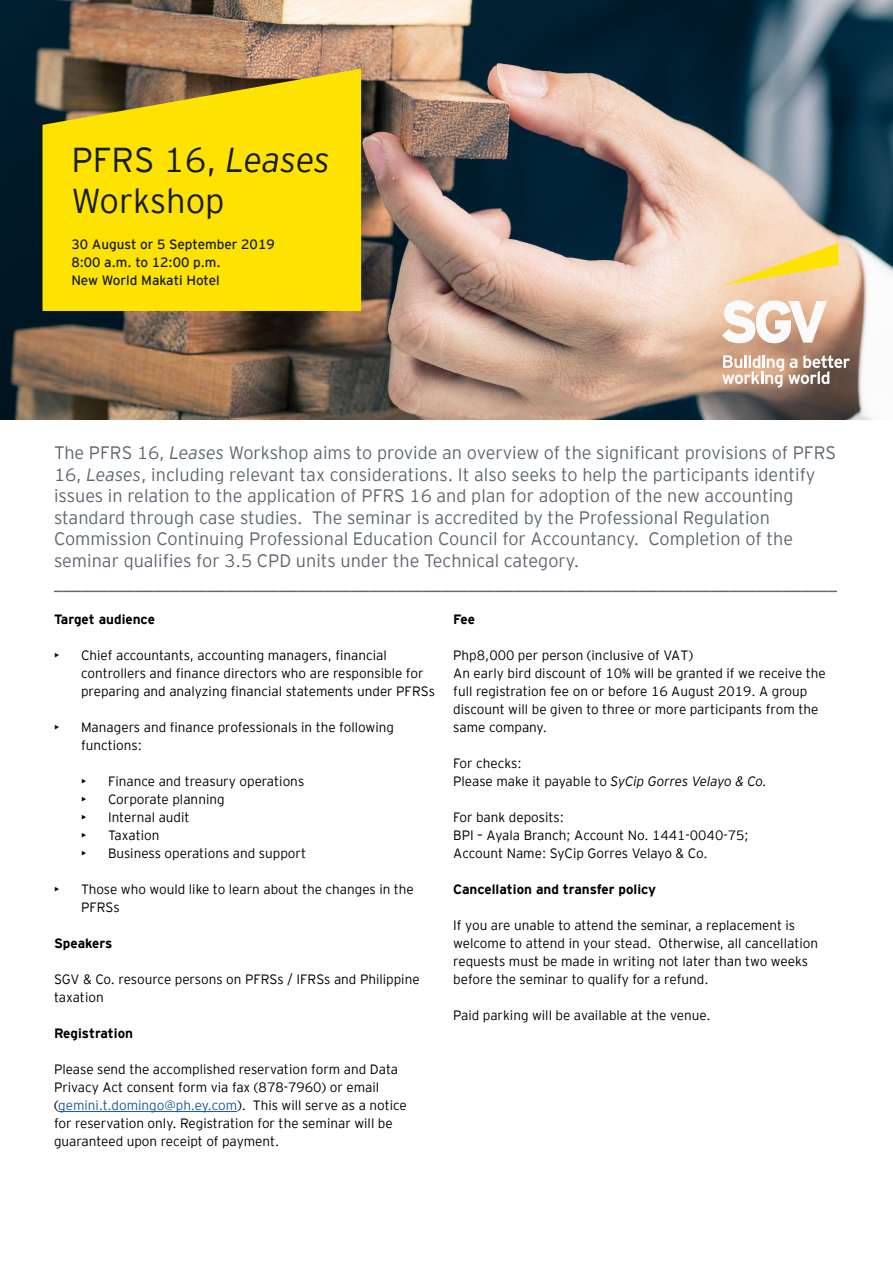
<style>
.page{position:relative;width:893px;height:1263px;background:#fff}
.page>*{position:absolute;margin:0;border:0;box-sizing:border-box;transform-origin:0 0}
.t1{font:300 34.5px/41.4px "EY Interstate";color:#151c29}
.t2{font:300 18px/21.6px "EY Interstate";color:#5f6771}
.t3{font:300 13.5px/18px "EY Interstate";color:#000}
.t4{font:700 13.5px "EY Interstate";color:#000}
.t5{font:13.5px/18px "EY Interstate";color:#151c29}
.s1{font-style:italic}
.s2{color:#165b9a}
</style>
<div class="page">
<hr style="left:58px;top:1111px;width:179px;height:1px;background:#165b9a">
<img style="left:1px;top:0;width:892px;height:420px">
<svg style="left:43px;top:69px;width:318px;height:242px;background:#eed207"></svg>
<svg style="left:722px;top:243px;width:116px;height:42px;background:#f7d98c"></svg>
<svg style="left:722px;top:355px;width:128px;height:33px"></svg>
<svg style="left:722px;top:300px;width:105px;height:43px"></svg>
<h1 class="t1" style="left:71px;top:137px;width:260px">PFRS 16, <span class="s1">Leases<br></span>Workshop</h1>
<p class="t5" style="left:71px;top:234px;width:205px">30 August or 5 September 2019<br>8:00 a.m. to 12:00 p.m.<br>New World Makati Hotel</p>
<p class="t2" style="left:54px;top:441px;width:784px">The PFRS 16, <span class="s1">Leases</span> Workshop aims to provide an overview of the significant provisions of PFRS 16, <span class="s1">Leases</span>, including relevant tax considerations. It also seeks to help the participants identify issues in relation to the application of PFRS 16 and plan for adoption of the new accounting standard through case studies. The seminar is accredited by the Professional Regulation Commission Continuing Professional Education Council for Accountancy. Completion of the seminar qualifies for 3.5 CPD units under the Technical category. _______________________________________________________________________________________</p>
<p class="t4" style="left:54px;top:609px;width:102px">Target audience</p>
<p class="t3" style="left:81px;top:645px;width:355px;text-indent:-27px">• Chief accountants, accounting managers, financial controllers and finance directors who are responsible for preparing and analyzing financial statements under PFRSs</p>
<p class="t3" style="left:81px;top:717px;width:315px;text-indent:-27px">• Managers and finance professionals in the following functions:</p>
<p class="t3" style="left:81px;top:771px;width:225px">• Finance and treasury operations</p>
<p class="t3" style="left:81px;top:789px;width:145px">• Corporate planning</p>
<p class="t3" style="left:81px;top:807px;width:110px">• Internal audit</p>
<p class="t3" style="left:81px;top:825px;width:80px">• Taxation</p>
<p class="t3" style="left:81px;top:843px;width:227px">• Business operations and support</p>
<p class="t3" style="left:81px;top:879px;width:334px;text-indent:-27px">• Those who would like to learn about the changes in the<br>PFRSs</p>
<p class="t4" style="left:54px;top:933px;width:60px">Speakers</p>
<p class="t3" style="left:54px;top:969px;width:367px">SGV &amp; Co. resource persons on PFRSs / IFRSs and Philippine taxation</p>
<p class="t4" style="left:54px;top:1023px;width:81px">Registration</p>
<p class="t3" style="left:54px;top:1059px;width:354px">Please send the accomplished reservation form and Data Privacy Act consent form via fax (878-7960) or email (<span class="s2">gemini.t.domingo@ph.ey.com</span>). This will serve as a notice for reservation only. Registration for the seminar will be guaranteed upon receipt of payment.</p>
<p class="t4" style="left:453px;top:609px;width:23px">Fee</p>
<p class="t3" style="left:453px;top:645px;width:374px">Php8,000 per person (inclusive of VAT)<br>An early bird discount of 10% will be granted if we receive the full registration fee on or before 16 August 2019. A group discount will be given to three or more participants from the same company.</p>
<p class="t3" style="left:453px;top:753px;width:315px">For checks:<br>Please make it payable to <span class="s1">SyCip Gorres Velayo &amp; Co.</span></p>
<p class="t3" style="left:453px;top:807px;width:297px">For bank deposits:<br>BPI – Ayala Branch; Account No. 1441-0040-75;<br>Account Name: SyCip Gorres Velayo &amp; Co.</p>
<p class="t4" style="left:453px;top:879px;width:205px">Cancellation and transfer policy</p>
<p class="t3" style="left:453px;top:915px;width:366px">If you are unable to attend the seminar, a replacement is welcome to attend in your stead. Otherwise, all cancellation requests must be made in writing not later than two weeks before the seminar to qualify for a refund.</p>
<p class="t3" style="left:453px;top:1005px;width:259px">Paid parking will be available at the venue.</p>
</div>
